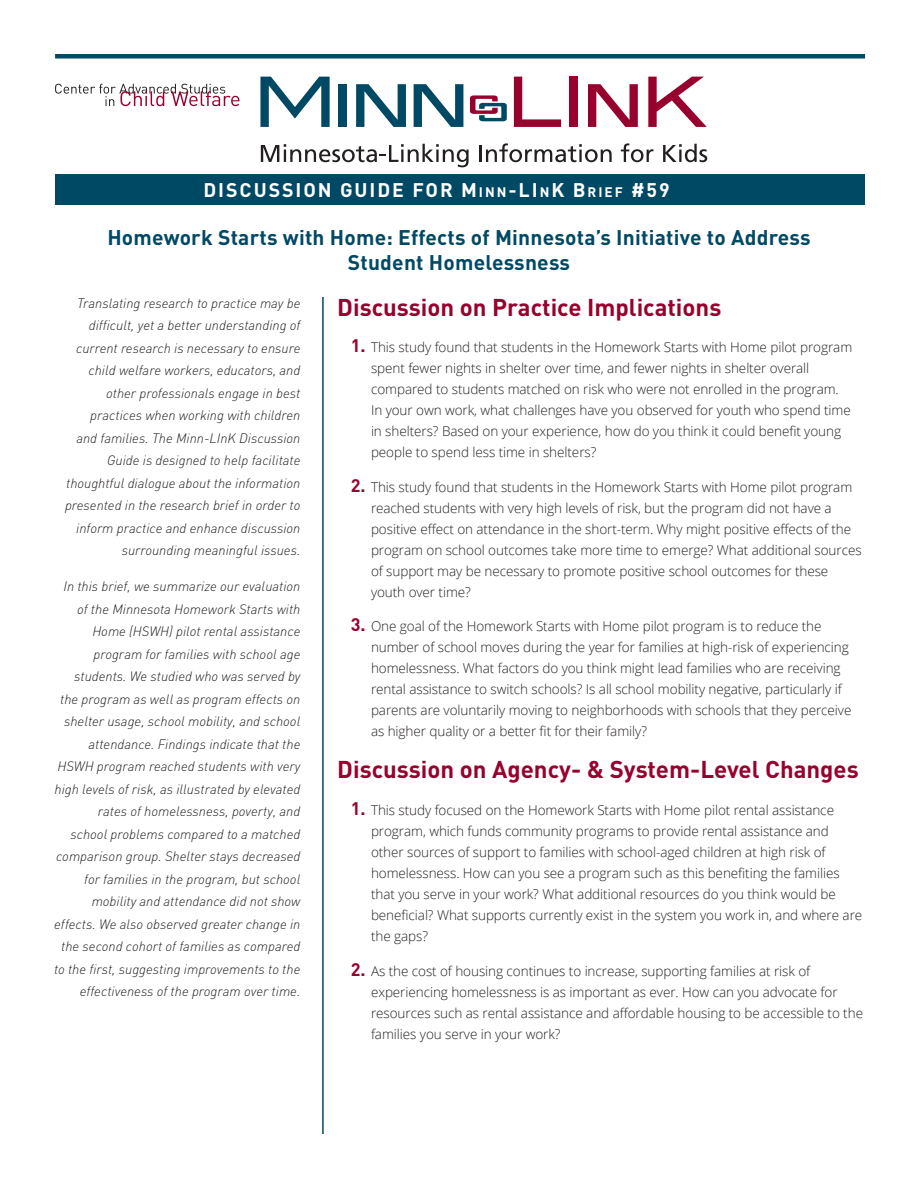
<style>
.page{position:relative;width:918px;height:1188px;background:#fff}
.page>*{position:absolute;margin:0;border:0;box-sizing:border-box;transform-origin:0 0}
.main_redheader_discussion{font:700 24px "DINOT";color:#98012d}
.main_bluesubhead{font:700 21px/25.5px "DINOT";letter-spacing:.01em;color:#004964;text-align:center}
.main_bluesubhead-2{font:700 19.5px "DINOT";letter-spacing:.1em;color:#fff}
.t1{font:300 13.5px/21px "Open Sans";letter-spacing:-.005em;color:#231f20}
.about_the_guide__issue{font:italic 300 13.5px/22.5px "DINOT";color:#231f20;text-align:right}
.s1{font-size:13.65px}
.s2{font-family:"DINOT";font-weight:700;font-size:18px;color:#98012d}
</style>
<div class="page">
<svg style="left:470px;top:95px;width:37px;height:26px"></svg>
<svg style="left:260px;top:77px;width:70px;height:50px"></svg>
<div style="left:338px;top:84px;width:9px;height:43px;background:#004964"></div>
<svg style="left:356px;top:84px;width:50px;height:43px"></svg>
<svg style="left:414px;top:84px;width:49px;height:43px"></svg>
<svg style="left:514px;top:77px;width:47px;height:50px"></svg>
<div style="left:569px;top:77px;width:8px;height:50px;background:#98012d"></div>
<svg style="left:588px;top:84px;width:50px;height:43px"></svg>
<svg style="left:648px;top:77px;width:59px;height:50px"></svg>
<svg style="left:261px;top:144px;width:208px;height:23px"></svg>
<hr style="left:479px;top:145px;width:3px;height:17px;background:#231f20">
<svg style="left:486px;top:143px;width:126px;height:19px"></svg>
<svg style="left:621px;top:143px;width:32px;height:19px"></svg>
<svg style="left:663px;top:144px;width:44px;height:18px"></svg>
<hr style="left:55px;top:54px;width:810px;height:4px;background:#004964">
<svg style="left:55px;top:84px;width:184px;height:22px"></svg>
<div style="left:55px;top:175px;width:810px;height:30px;background:#004964"></div>
<hr style="left:322px;top:297px;width:2px;height:837px;background:#004964">
<h2 class="main_bluesubhead-2" style="left:203px;top:177px;width:394px">DISCUSSION GUIDE FOR M<span class="s1">INN</span> -LI<span class="s1">N</span> K B<span class="s1">RIEF</span></h2>
<h2 class="main_bluesubhead-2" style="left:631px;top:177px;width:40px">#59</h2>
<h2 class="main_bluesubhead" style="left:107px;top:223px;width:705px">Homework Starts with Home: Effects of Minnesota’s Initiative to Address<br>Student Homelessness</h2>
<p class="about_the_guide__issue" style="left:65px;top:291px;width:237px">Translating research to practice may be difficult, yet a better understanding of current research is necessary to ensure child welfare workers, educators, and other professionals engage in best practices when working with children<br>and families. The Minn-LInK Discussion Guide is designed to help facilitate thoughtful dialogue about the information presented in the research brief in order to inform practice and enhance discussion surrounding meaningful issues.</p>
<p class="about_the_guide__issue" style="left:54px;top:574px;width:248px">In this brief, we summarize our evaluation of the Minnesota Homework Starts with Home (HSWH) pilot rental assistance program for families with school age students. We studied who was served by the program as well as program effects on shelter usage, school mobility, and school attendance. Findings indicate that the HSWH program reached students with very high levels of risk, as illustrated by elevated rates of homelessness, poverty, and<br>school problems compared to a matched comparison group. Shelter stays decreased for families in the program, but school mobility and attendance did not show effects. We also observed greater change in the second cohort of families as compared to the first, suggesting improvements to the effectiveness of the program over time.</p>
<h1 class="main_redheader_discussion" style="left:337px;top:291px;width:386px">Discussion on Practice Implications</h1>
<p class="t1" style="left:371px;top:337px;width:483px;text-indent:-20px"><span class="s2">1.</span> This study found that students in the Homework Starts with Home pilot program spent fewer nights in shelter over time, and fewer nights in shelter overall compared to students matched on risk who were not enrolled in the program.<br>In your own work, what challenges have you observed for youth who spend time in shelters? Based on your experience, how do you think it could benefit young people to spend less time in shelters?</p>
<p class="t1" style="left:371px;top:476px;width:492px;text-indent:-20px"><span class="s2">2.</span> This study found that students in the Homework Starts with Home pilot program reached students with very high levels of risk, but the program did not have a positive effect on attendance in the short-term. Why might positive effects of the program on school outcomes take more time to emerge? What additional sources of support may be necessary to promote positive school outcomes for these youth over time?</p>
<p class="t1" style="left:371px;top:616px;width:482px;text-indent:-20px"><span class="s2">3.</span> One goal of the Homework Starts with Home pilot program is to reduce the number of school moves during the year for families at high-risk of experiencing homelessness. What factors do you think might lead families who are receiving rental assistance to switch schools? Is all school mobility negative, particularly if parents are voluntarily moving to neighborhoods with schools that they perceive as higher quality or a better fit for their family?</p>
<h1 class="main_redheader_discussion" style="left:337px;top:753px;width:523px">Discussion on Agency- &amp; System-Level Changes</h1>
<p class="t1" style="left:371px;top:799px;width:493px;text-indent:-20px"><span class="s2">1.</span> This study focused on the Homework Starts with Home pilot rental assistance program, which funds community programs to provide rental assistance and other sources of support to families with school-aged children at high risk of homelessness. How can you see a program such as this benefiting the families that you serve in your work? What additional resources do you think would be beneficial? What supports currently exist in the system you work in, and where are the gaps?</p>
<p class="t1" style="left:371px;top:960px;width:494px;text-indent:-20px"><span class="s2">2.</span> As the cost of housing continues to increase, supporting families at risk of experiencing homelessness is as important as ever. How can you advocate for resources such as rental assistance and affordable housing to be accessible to the families you serve in your work?</p>
</div>
